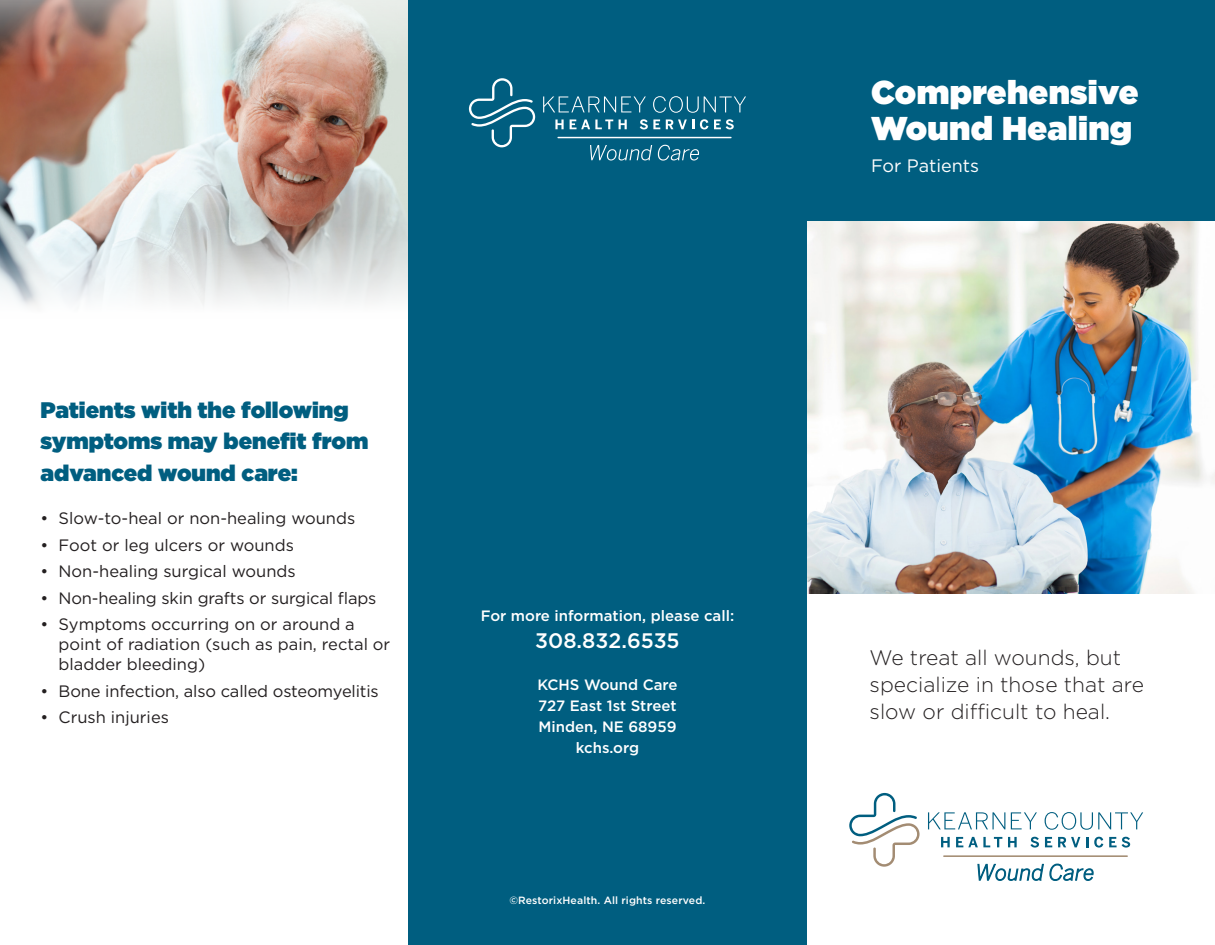
<style>
.page{position:relative;width:1215px;height:945px;background:#fff}
.page>*{position:absolute;margin:0;border:0;box-sizing:border-box;transform-origin:0 0}
.t1{font:900 33px "Gotham";letter-spacing:.01em;color:#fff}
.headers{font:900 22.5px/31.5px "Gotham";color:#005e80}
.t2{font:300 21px/27px "Gotham";color:#231f20}
.phone_number{font:500 21px "Gotham";color:#fff}
.t3{font:18px "Gotham";color:#fff}
.t4{font:16.5px/19.8px "Gotham";color:#231f20}
.call_to_action{font:500 15px/21px "Gotham";color:#fff;text-align:center}
.t5{font:500 10.5px "Gotham";letter-spacing:.01em;color:#fff}
</style>
<div class="page">
<img style="left:807px;top:221px;width:408px;height:373px">
<img style="left:0;top:0;width:413px;height:306px">
<div style="left:408px;top:1px;width:399px;height:944px;background:#005e80"></div>
<div style="left:806px;top:0;width:409px;height:221px;background:#005e80"></div>
<hr style="left:943px;top:855px;width:185px;height:2px;background:#a38c73">
<svg style="left:941px;top:837px;width:9px;height:10px"></svg>
<svg style="left:956px;top:837px;width:147px;height:44px"></svg>
<svg style="left:1109px;top:837px;width:21px;height:11px"></svg>
<svg style="left:928px;top:812px;width:77px;height:17px"></svg>
<svg style="left:1011px;top:812px;width:26px;height:17px"></svg>
<svg style="left:1045px;top:812px;width:98px;height:18px"></svg>
<svg style="left:849px;top:793px;width:71px;height:74px"></svg>
<svg style="left:590px;top:145px;width:62px;height:16px"></svg>
<svg style="left:658px;top:145px;width:41px;height:16px"></svg>
<hr style="left:557px;top:137px;width:175px;height:1px;background:#fff">
<svg style="left:555px;top:119px;width:9px;height:10px"></svg>
<svg style="left:570px;top:119px;width:43px;height:10px"></svg>
<svg style="left:619px;top:119px;width:8px;height:10px"></svg>
<svg style="left:640px;top:119px;width:20px;height:10px"></svg>
<svg style="left:666px;top:119px;width:28px;height:10px"></svg>
<svg style="left:700px;top:119px;width:8px;height:10px"></svg>
<svg style="left:714px;top:119px;width:20px;height:10px"></svg>
<svg style="left:543px;top:96px;width:103px;height:16px"></svg>
<svg style="left:653px;top:96px;width:93px;height:17px"></svg>
<svg style="left:469px;top:78px;width:66px;height:69px"></svg>
<p class="headers" style="left:41px;top:394px;width:329px">Patients with the following symptoms may benefit from advanced wound care:</p>
<p class="t4" style="left:41px;top:508px;width:316px">• Slow-to-heal or non-healing wounds</p>
<p class="t4" style="left:41px;top:535px;width:255px">• Foot or leg ulcers or wounds</p>
<p class="t4" style="left:41px;top:561px;width:257px">• Non-healing surgical wounds</p>
<p class="t4" style="left:41px;top:588px;width:337px">• Non-healing skin grafts or surgical flaps</p>
<p class="t4" style="left:59px;top:614px;width:333px;text-indent:-18px">• Symptoms occurring on or around a point of radiation (such as pain, rectal or bladder bleeding)</p>
<p class="t4" style="left:41px;top:680px;width:340px">• Bone infection, also called osteomyelitis</p>
<p class="t4" style="left:41px;top:707px;width:130px">• Crush injuries</p>
<p class="call_to_action" style="left:481px;top:605px;width:255px">For more information, please call:</p>
<p class="phone_number" style="left:535px;top:627px;width:146px">308.832.6535</p>
<p class="call_to_action" style="left:537px;top:674px;width:142px">KCHS Wound Care</p>
<p class="call_to_action" style="left:538px;top:695px;width:140px">727 East 1st Street<br>Minden, NE 68959 kchs.org</p>
<p class="t5" style="left:509px;top:894px;width:197px">©RestorixHealth. All rights reserved.</p>
<p class="t1" style="left:871px;top:68px;width:269px">Comprehensive</p>
<p class="t1" style="left:871px;top:104px;width:263px">Wound Healing</p>
<p class="t3" style="left:871px;top:154px;width:110px">For Patients</p>
<p class="t2" style="left:870px;top:643px;width:276px">We treat all wounds, but specialize in those that are slow or difficult to heal.</p>
</div>
